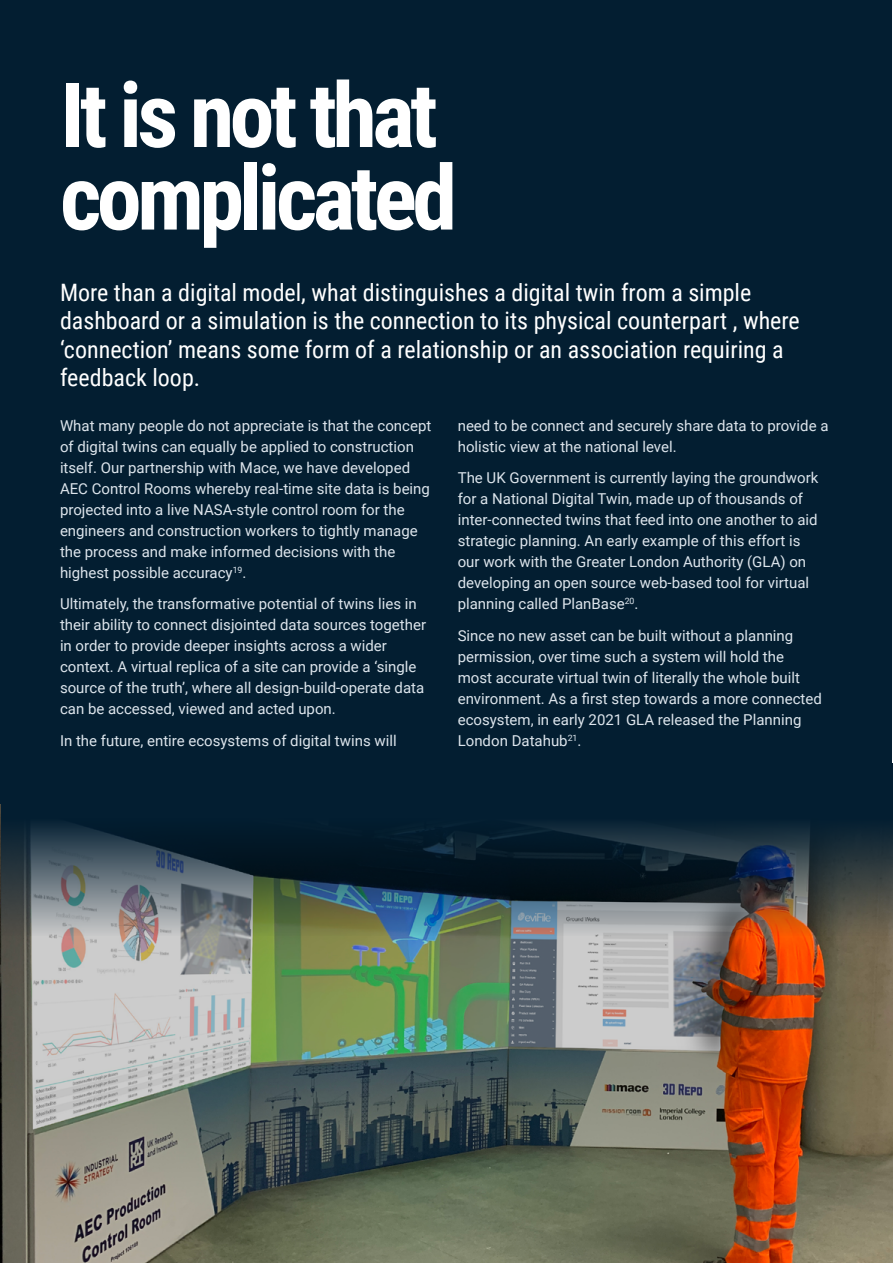
<style>
.page{position:relative;width:893px;height:1263px;background:#fff}
.page>*{position:absolute;margin:0;border:0;box-sizing:border-box;transform-origin:0 0}
.t1{font:700 90px/82.5px "Roboto Condensed";letter-spacing:-.05em;color:#fff}
.t2{font:24px/28.5px "Roboto Condensed";color:#fff}
.t3{font:15px/21px "Roboto";color:#dde5ec}
</style>
<div class="page">
<div style="left:1px;top:1px;width:891px;height:1262px;background:#031e31"></div>
<img style="left:0;top:805px;width:893px;height:458px">
<img style="left:2px;top:764px;width:891px;height:172px">
<h1 class="t1" style="left:60px;top:70px;width:398px">It is not that complicated</h1>
<p class="t2" style="left:60px;top:277px;width:741px">More than a digital model, what distinguishes a digital twin from a simple dashboard or a simulation is the connection to its physical counterpart , where ‘connection’ means some form of a relationship or an association requiring a feedback loop.</p>
<p class="t3" style="left:60px;top:414px;width:373px">What many people do not appreciate is that the concept of digital twins can equally be applied to construction itself. Our partnership with Mace, we have developed AEC Control Rooms whereby real-time site data is being projected into a live NASA-style control room for the engineers and construction workers to tightly manage the process and make informed decisions with the highest possible accuracy<sup>19</sup>.</p>
<p class="t3" style="left:60px;top:593px;width:368px">Ultimately, the transformative potential of twins lies in their ability to connect disjointed data sources together in order to provide deeper insights across a wider context. A virtual replica of a site can provide a ‘single source of the truth’, where all design-build-operate data can be accessed, viewed and acted upon.</p>
<p class="t3" style="left:60px;top:729px;width:338px">In the future, entire ecosystems of digital twins will</p>
<p class="t3" style="left:458px;top:414px;width:372px">need to be connect and securely share data to provide a holistic view at the national level.</p>
<p class="t3" style="left:458px;top:467px;width:362px">The UK Government is currently laying the groundwork for a National Digital Twin, made up of thousands of inter-connected twins that feed into one another to aid strategic planning. An early example of this effort is our work with the Greater London Authority (GLA) on developing an open source web-based tool for virtual planning called PlanBase<sup>20</sup>.</p>
<p class="t3" style="left:458px;top:624px;width:366px">Since no new asset can be built without a planning permission, over time such a system will hold the most accurate virtual twin of literally the whole built environment. As a first step towards a more connected ecosystem, in early 2021 GLA released the Planning London Datahub<sup>21</sup>.</p>
</div>
